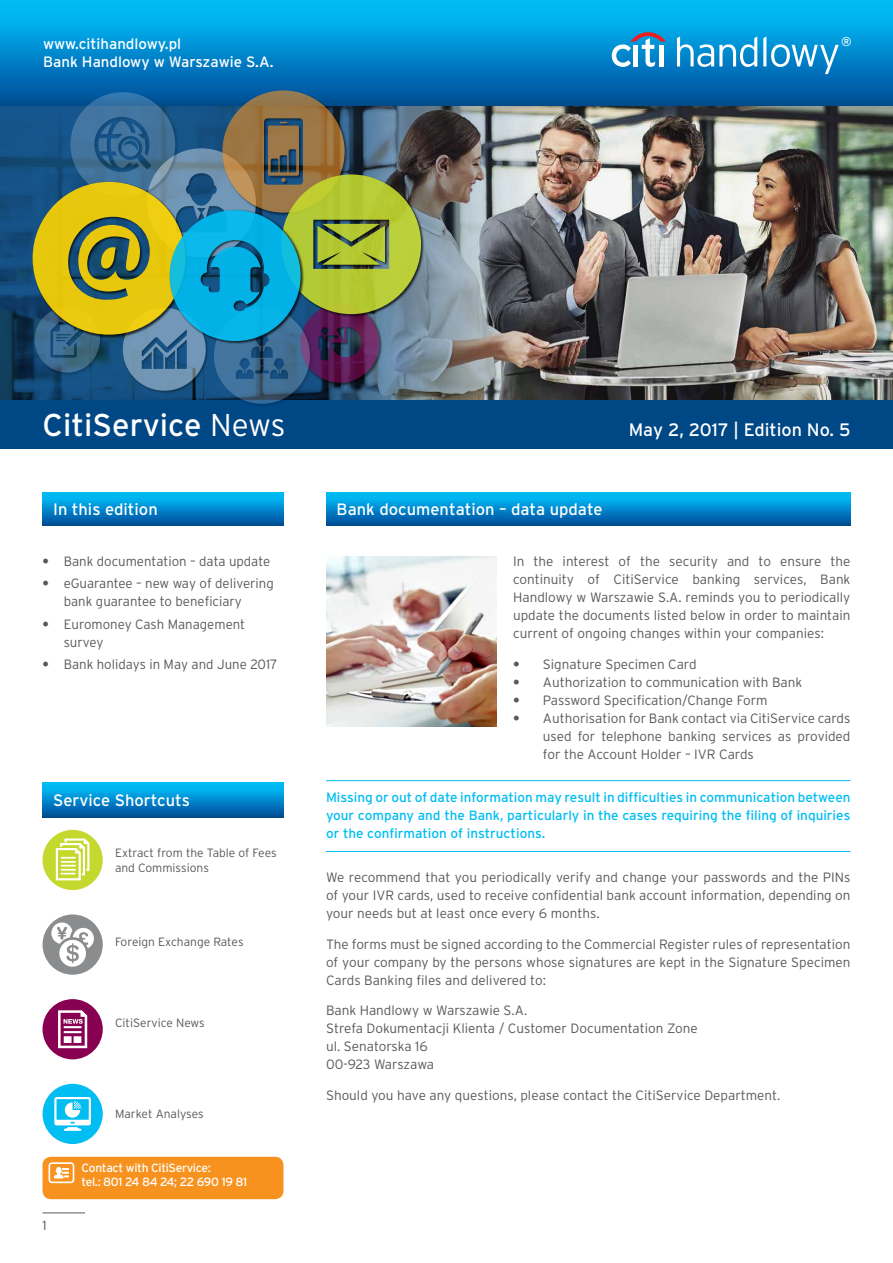
<style>
.page{position:relative;width:893px;height:1263px;background:#fff}
.page>*{position:absolute;margin:0;border:0;box-sizing:border-box;transform-origin:0 0}
.t1{font:31.5px "Interstate Pl";color:#fff}
.t2{font:18px "Interstate Pl";color:#fff}
.t3{font:16.5px "Interstate Pl";color:#fff}
.t4{font:15px/18px "Interstate Pl";color:#fff}
.t5{font:300 13.5px/18px "Interstate Pl";color:#58595b;text-align:justify}
.t6{font:13.5px/18px "Interstate Pl";color:#00bdf2;text-align:justify}
.t7{font:12.6px "Interstate Pl";color:#fff}
.t8{font:300 12px/14.4px "Interstate Pl";color:#58595b}
.t9{font:12px/14.4px "Interstate Pl";letter-spacing:-.03em;color:#fff}
.s1{font-weight:300}
.s2{font-weight:700}
</style>
<div class="page">
<svg style="left:326px;top:492px;width:524px;height:33px;background:#008acd"></svg>
<hr style="left:43px;top:1212px;width:42px;height:1px;background:#58595b">
<div style="left:0;top:0;width:893px;height:106px;background:linear-gradient(to bottom,#00c7ff,#004c98)"></div>
<svg style="left:677px;top:36px;width:80px;height:31px"></svg>
<svg style="left:763px;top:36px;width:76px;height:38px;background:#37a0d7"></svg>
<svg style="left:612px;top:32px;width:54px;height:35px"></svg>
<hr style="left:659px;top:45px;width:4px;height:21px;background:#fff">
<img style="left:567px;top:106px;width:326px;height:294px">
<div style="left:0;top:400px;width:893px;height:48px;background:#004785"></div>
<img style="left:0;top:106px;width:567px;height:294px">
<div style="left:213px;top:307px;width:100px;height:100px;background:#000;opacity:.8"></div>
<div style="left:281px;top:174px;width:143px;height:144px;background:#000;opacity:.8"></div>
<img style="left:33px;top:90px;width:388px;height:314px">
<svg style="left:43px;top:492px;width:240px;height:33px;background:#008acd"></svg>
<hr style="left:326px;top:780px;width:524px;height:1px;background:#00bdf2">
<hr style="left:326px;top:851px;width:524px;height:1px;background:#00bdf2">
<img style="left:326px;top:556px;width:170px;height:170px">
<div style="left:43px;top:783px;width:240px;height:34px;background:linear-gradient(to bottom,#00c7ff,#00519c)"></div>
<div style="left:43px;top:1157px;width:240px;height:42px;background:#f7921e;border-radius:9px"></div>
<svg style="left:49px;top:1162px;width:25px;height:21px"></svg>
<div style="left:43px;top:830px;width:60px;height:60px;background:#c4d82e;border-radius:50%"></div>
<svg style="left:56px;top:838px;width:33px;height:42px"></svg>
<div style="left:43px;top:1084px;width:60px;height:60px;background:#00bdf2;border-radius:50%"></div>
<svg style="left:54px;top:1097px;width:37px;height:34px"></svg>
<div style="left:43px;top:914px;width:60px;height:61px;background:#8a8c8e;border-radius:50%"></div>
<svg style="left:51px;top:922px;width:43px;height:45px"></svg>
<div style="left:43px;top:999px;width:60px;height:60px;background:#870051;border-radius:50%"></div>
<svg style="left:58px;top:1010px;width:29px;height:38px"></svg>
<p class="t4" style="left:43px;top:34px;width:232px">www.citihandlowy.pl<br>Bank Handlowy w Warszawie S.A.</p>
<p class="t7" style="left:841px;top:34px;width:12px">®</p>
<h1 class="t1" style="left:43px;top:407px;width:244px">CitiService <span class="s1">News</span></h1>
<h2 class="t2" style="left:629px;top:419px;width:223px">May 2, 2017 | Edition No. 5</h2>
<p class="t3" style="left:53px;top:500px;width:106px">In this edition</p>
<p class="t5" style="left:43px;top:552px;width:229px"><span class="s2">•</span> Bank documentation – data update</p>
<p class="t5" style="left:64px;top:574px;width:211px;text-indent:-21px"><span class="s2">•</span> eGuarantee – new way of delivering bank guarantee to beneficiary</p>
<p class="t5" style="left:64px;top:615px;width:183px;text-indent:-21px"><span class="s2">•</span> Euromoney Cash Management survey</p>
<p class="t5" style="left:43px;top:655px;width:237px"><span class="s2">•</span> Bank holidays in May and June 2017</p>
<p class="t3" style="left:53px;top:791px;width:138px">Service Shortcuts</p>
<p class="t8" style="left:115px;top:845px;width:163px">Extract from the Table of Fees and Commissions</p>
<p class="t8" style="left:115px;top:934px;width:130px">Foreign Exchange Rates</p>
<p class="t8" style="left:115px;top:1016px;width:91px">CitiService News</p>
<p class="t8" style="left:115px;top:1107px;width:90px">Market Analyses</p>
<p class="t5" style="left:43px;top:1216px;width:6px">1</p>
<p class="t9" style="left:82px;top:1160px;width:167px">Contact with CitiService:<br>tel.: 801 24 84 24; 22 690 19 81</p>
<p class="t3" style="left:337px;top:500px;width:267px">Bank documentation – data update</p>
<p class="t5" style="left:513px;top:552px;width:339px">In the interest of the security and to ensure the continuity of CitiService banking services, Bank Handlowy w Warszawie S.A. reminds you to periodically update the documents listed below in order to maintain current of ongoing changes within your companies:</p>
<p class="t5" style="left:513px;top:655px;width:185px"><span class="s2">•</span> Signature Specimen Card</p>
<p class="t5" style="left:513px;top:673px;width:291px"><span class="s2">•</span> Authorization to communication with Bank</p>
<p class="t5" style="left:513px;top:691px;width:256px"><span class="s2">•</span> Password Specification/Change Form</p>
<p class="t5" style="left:543px;top:709px;width:309px;text-indent:-30px"><span class="s2">•</span> Authorisation for Bank contact via CitiService cards used for telephone banking services as provided for the Account Holder – IVR Cards</p>
<p class="t6" style="left:326px;top:788px;width:526px">Missing or out of date information may result in difficulties in communication between your company and the Bank, particularly in the cases requiring the filing of inquiries or the confirmation of instructions.</p>
<p class="t5" style="left:326px;top:868px;width:526px">We recommend that you periodically verify and change your passwords and the PINs of your IVR cards, used to receive confidential bank account information, depending on your needs but at least once every 6 months.</p>
<p class="t5" style="left:326px;top:935px;width:526px">The forms must be signed according to the Commercial Register rules of representation of your company by the persons whose signatures are kept in the Signature Specimen Cards Banking files and delivered to:</p>
<p class="t5" style="left:326px;top:1001px;width:373px;text-align:left">Bank Handlowy w Warszawie S.A.<br>Strefa Dokumentacji Klienta / Customer Documentation Zone ul. Senatorska 16<br>00-923 Warszawa</p>
<p class="t5" style="left:326px;top:1086px;width:456px">Should you have any questions, please contact the CitiService Department.</p>
</div>
